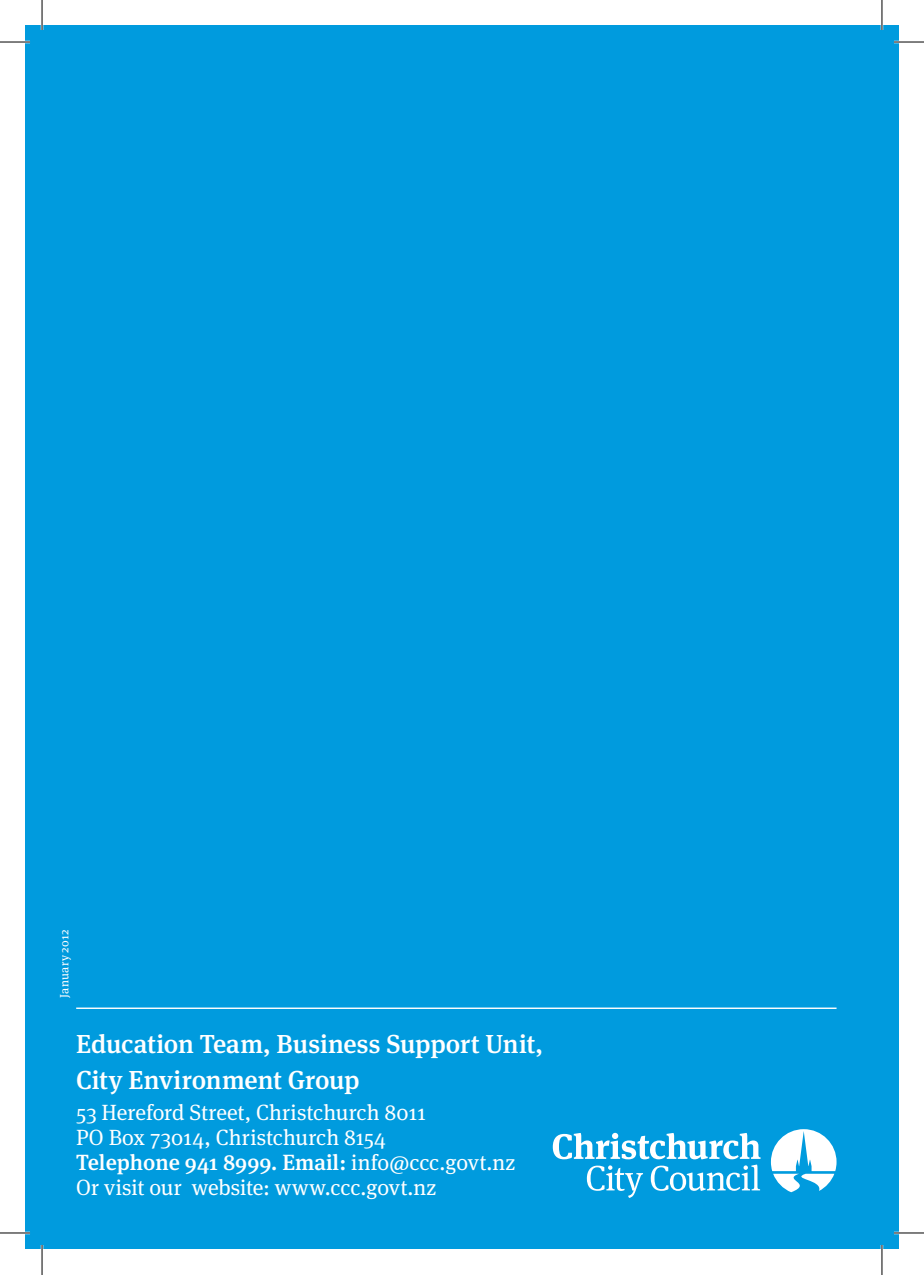
<style>
.page{position:relative;width:924px;height:1275px;background:#fff}
.page>*{position:absolute;margin:0;border:0;box-sizing:border-box;transform-origin:0 0}
.Sub_heading{font:500 26px/36px "Meta Serif Pro";letter-spacing:-.005em;color:#fff}
.body{font:22px "Meta Serif Pro";color:#fff}
.body-2{font:500 22px "Meta Serif Pro";color:#fff}
.Reference_or_Credit{font:12px "Meta Serif Pro";letter-spacing:.025em;color:#fff}
.s1{font-weight:400}
</style>
<div class="page">
<div style="left:25px;top:25px;width:873px;height:1224px;background:#009bde"></div>
<svg style="left:770px;top:1129px;width:66px;height:63px"></svg>
<svg style="left:552px;top:1132px;width:208px;height:66px"></svg>
<hr style="left:76px;top:1007px;width:760px;height:2px;background:#fff">
<hr style="left:0;top:41px;width:30px;height:2px;background:#fff">
<hr style="left:893px;top:41px;width:30px;height:2px;background:#fff">
<hr style="left:0;top:1231px;width:30px;height:3px;background:#fff">
<hr style="left:893px;top:1231px;width:30px;height:3px;background:#fff">
<hr style="left:41px;top:0;width:2px;height:30px;background:#fff">
<hr style="left:41px;top:1245px;width:2px;height:30px;background:#fff">
<hr style="left:880px;top:0;width:2px;height:30px;background:#fff">
<hr style="left:880px;top:1245px;width:2px;height:30px;background:#fff">
<hr style="left:0;top:42px;width:30px;height:1px;background:#000">
<hr style="left:893px;top:42px;width:30px;height:1px;background:#000">
<hr style="left:0;top:1232px;width:30px;height:1px;background:#000">
<hr style="left:893px;top:1232px;width:30px;height:1px;background:#000">
<hr style="left:42px;top:0;width:1px;height:30px;background:#000">
<hr style="left:42px;top:1245px;width:1px;height:30px;background:#000">
<hr style="left:881px;top:0;width:1px;height:30px;background:#000">
<hr style="left:881px;top:1245px;width:1px;height:30px;background:#000">
<p class="Reference_or_Credit" style="left:56px;top:998px;width:70px;rotate:-90deg">January 2012</p>
<p class="Sub_heading" style="left:76px;top:1024px;width:468px">Education Team, Business Support Unit,<br>City Environment Group</p>
<p class="body" style="left:76px;top:1096px;width:351px">53 Hereford Street, Christchurch 8011</p>
<p class="body" style="left:76px;top:1121px;width:311px">PO Box 73014, Christchurch 8154</p>
<p class="body-2" style="left:76px;top:1145px;width:440px">Telephone 941 8999. Email: <span class="s1">info@ccc.govt.nz</span></p>
<p class="body" style="left:76px;top:1171px;width:361px">Or visit our website: www.ccc.govt.nz</p>
</div>
